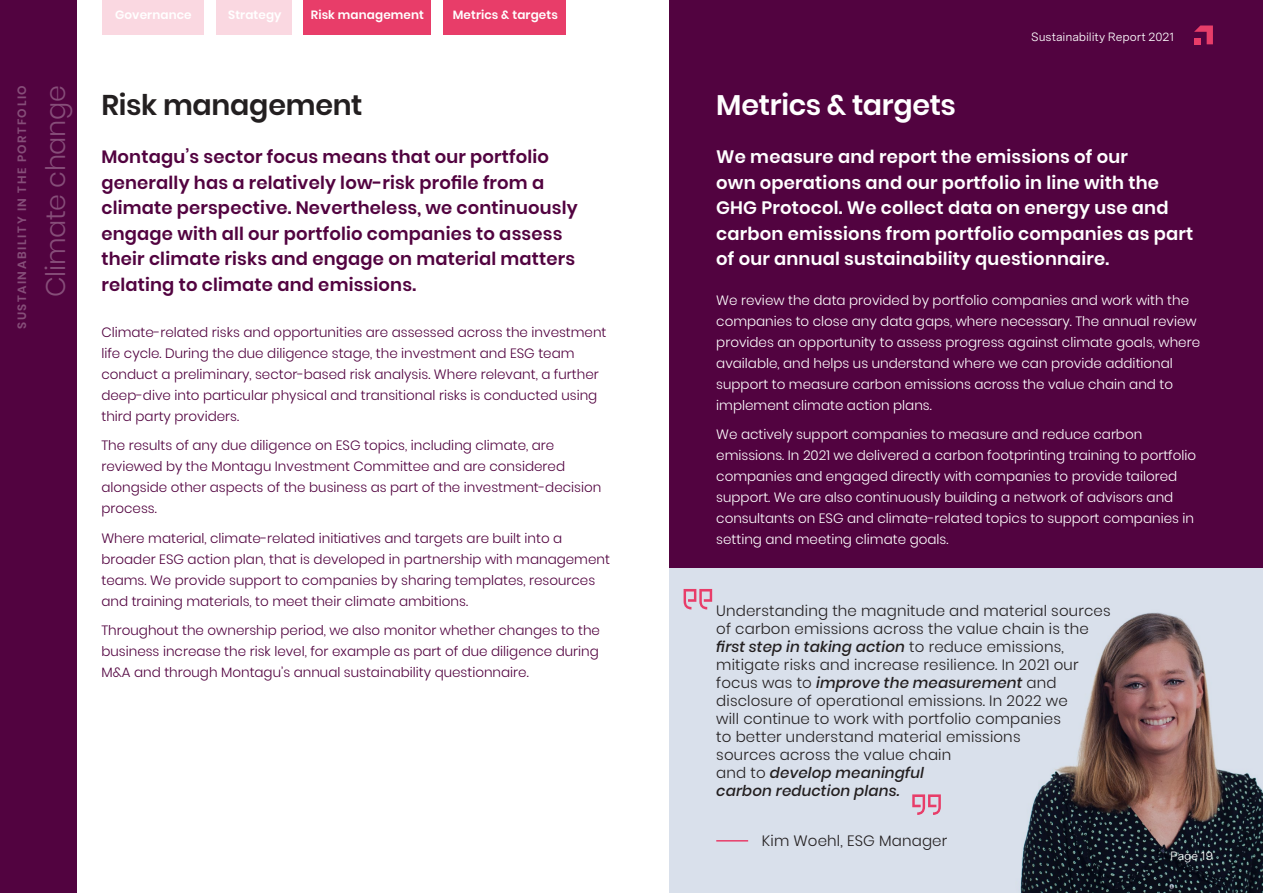
<style>
.page{position:relative;width:1263px;height:893px;background:#fff}
.page>*{position:absolute;margin:0;border:0;box-sizing:border-box;transform-origin:0 0}
.t1{font:600 28.5px "Poppins";letter-spacing:-.015em;color:#fff}
.t2{font:600 28.5px "Poppins";letter-spacing:-.01em;color:#231f20}
.t3{font:300 27px "Poppins";letter-spacing:-.01em;color:#864e79}
.t4{font:600 18px/25.5px "Poppins";letter-spacing:.01em;color:#520340}
.t5{font:600 18px/25.5px "Poppins";letter-spacing:.01em;color:#fff}
.t6{font:300 15px/18px "Poppins";letter-spacing:.01em;color:#231f20}
.t7{font:300 13.5px/21px "Poppins";color:#520340}
.t8{font:300 13.5px/21px "Poppins";color:#fff}
.t9{font:600 12px "Poppins";letter-spacing:.01em;color:#fff}
.t10{font:12px "Messina Sans";letter-spacing:-.005em;color:#fff}
.t11{font:600 12px "Poppins";letter-spacing:.135em;color:#864e79}
.s1{font-weight:500;font-style:italic}
</style>
<div class="page">
<div style="left:670px;top:0;width:593px;height:893px;background:#520340"></div>
<div style="left:0;top:0;width:77px;height:893px;background:#520340"></div>
<div style="left:103px;top:0;width:101px;height:34px;background:#fad8e1"></div>
<div style="left:303px;top:0;width:128px;height:34px;background:#e83d69"></div>
<div style="left:216px;top:0;width:75px;height:34px;background:#fad8e1"></div>
<div style="left:670px;top:568px;width:593px;height:325px;background:#d9e0eb"></div>
<div style="left:443px;top:0;width:123px;height:34px;background:#e83d69"></div>
<img style="left:1020px;top:612px;width:243px;height:281px">
<hr style="left:716px;top:840px;width:32px;height:1px;background:#e83d69">
<svg style="left:684px;top:589px;width:28px;height:20px"></svg>
<svg style="left:912px;top:794px;width:29px;height:21px"></svg>
<svg style="left:1194px;top:26px;width:19px;height:18px"></svg>
<p class="t11" style="left:15px;top:329px;width:246px;rotate:-90deg">SUSTAINABILITY IN THE PORTFOLIO</p>
<p class="t3" style="left:40px;top:297px;width:213px;rotate:-90deg">Climate change</p>
<p class="t9" style="left:115px;top:8px;width:78px">Governance</p>
<p class="t9" style="left:228px;top:8px;width:55px">Strategy</p>
<p class="t9" style="left:311px;top:8px;width:115px">Risk management</p>
<p class="t2" style="left:101px;top:88px;width:263px">Risk management</p>
<p class="t9" style="left:453px;top:8px;width:107px">Metrics &amp; targets</p>
<p class="t4" style="left:101px;top:145px;width:478px">Montagu’s sector focus means that our portfolio generally has a relatively low-risk profile from a climate perspective. Nevertheless, we continuously engage with all our portfolio companies to assess their climate risks and engage on material matters relating to climate and emissions.</p>
<p class="t7" style="left:101px;top:321px;width:507px">Climate-related risks and opportunities are assessed across the investment life cycle. During the due diligence stage, the investment and ESG team conduct a preliminary, sector-based risk analysis. Where relevant, a further deep-dive into particular physical and transitional risks is conducted using third party providers.</p>
<p class="t7" style="left:101px;top:435px;width:501px">The results of any due diligence on ESG topics, including climate, are reviewed by the Montagu Investment Committee and are considered alongside other aspects of the business as part of the investment-decision process.</p>
<p class="t7" style="left:101px;top:527px;width:510px">Where material, climate-related initiatives and targets are built into a broader ESG action plan, that is developed in partnership with management teams. We provide support to companies by sharing templates, resources and training materials, to meet their climate ambitions.</p>
<p class="t7" style="left:101px;top:620px;width:500px;text-align:justify">Throughout the ownership period, we also monitor whether changes to the business increase the risk level, for example as part of due diligence during M&amp;A and through Montagu’s annual sustainability questionnaire.</p>
<p class="t10" style="left:1031px;top:28px;width:145px">Sustainability Report 2021</p>
<p class="t1" style="left:716px;top:88px;width:241px">Metrics &amp; targets</p>
<p class="t5" style="left:716px;top:145px;width:478px">We measure and report the emissions of our<br>own operations and our portfolio in line with the GHG Protocol. We collect data on energy use and carbon emissions from portfolio companies as part of our annual sustainability questionnaire.</p>
<p class="t8" style="left:716px;top:290px;width:485px">We review the data provided by portfolio companies and work with the companies to close any data gaps, where necessary. The annual review provides an opportunity to assess progress against climate goals, where available, and helps us understand where we can provide additional support to measure carbon emissions across the value chain and to implement climate action plans.</p>
<p class="t8" style="left:716px;top:424px;width:481px">We actively support companies to measure and reduce carbon emissions. In 2021 we delivered a carbon footprinting training to portfolio companies and engaged directly with companies to provide tailored support. We are also continuously building a network of advisors and consultants on ESG and climate-related topics to support companies in setting and meeting climate goals.</p>
<p class="t6" style="left:716px;top:601px;width:396px">Understanding the magnitude and material sources of carbon emissions across the value chain is the <span class="s1">first step in taking action</span> to reduce emissions, mitigate risks and increase resilience. In 2021 our focus was to <span class="s1">improve the measurement</span> and disclosure of operational emissions. In 2022 we<br>will continue to work with portfolio companies<br>to better understand material emissions<br>sources across the value chain<br>and to <span class="s1">develop meaningful<br>carbon reduction plans.</span></p>
<p class="t6" style="left:762px;top:832px;width:187px">Kim Woehl, ESG Manager</p>
<p class="t10" style="left:1170px;top:848px;width:44px">Page 19</p>
</div>
